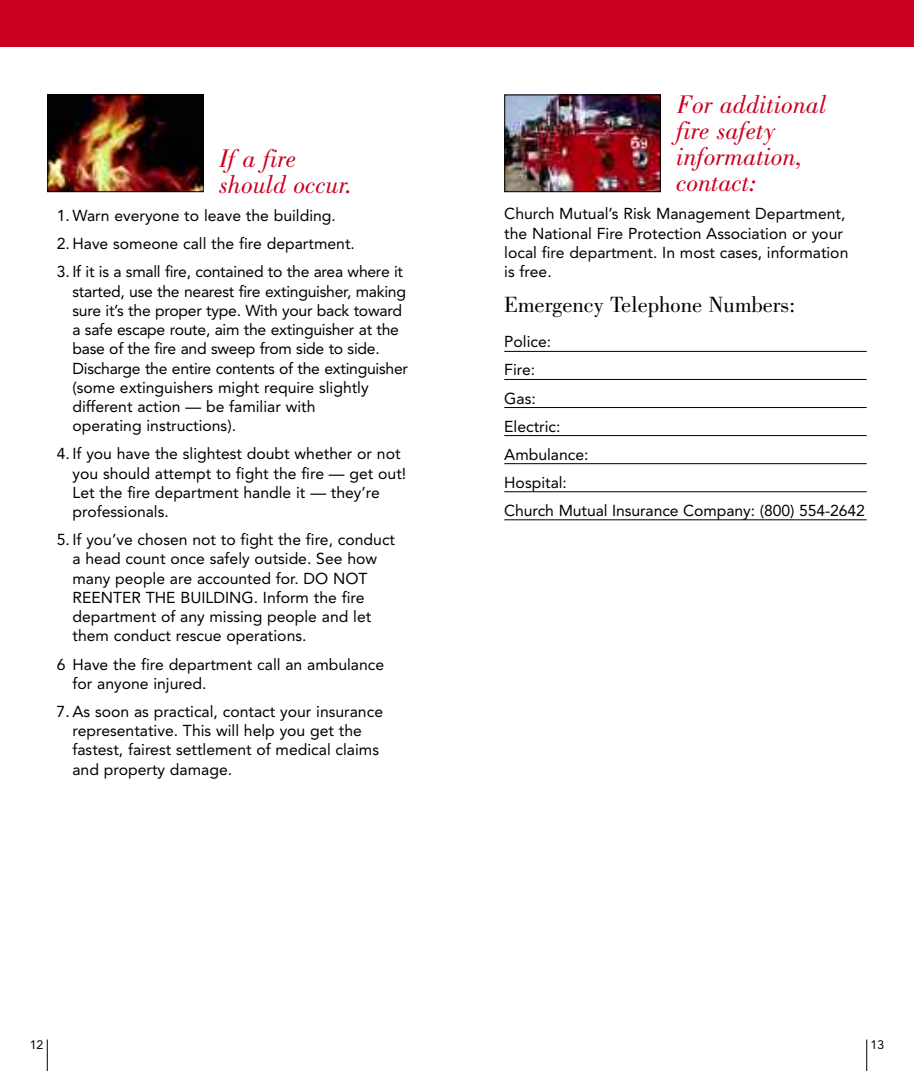
<style>
.page{position:relative;width:914px;height:1071px;background:#fff}
.page>*{position:absolute;margin:0;border:0;box-sizing:border-box;transform-origin:0 0}
.t1{font:italic 26.25px/26.2px "Bodoni";color:#c90021}
.t2{font:22.75px "Bodoni";color:#000}
.t3{font:15.75px/19.2px "Avenir";color:#000}
.t4{font:12.25px "Avenir";color:#000}
</style>
<div class="page">
<div style="left:0;top:0;width:457px;height:47px;background:#c90021"></div>
<hr style="left:47px;top:1040px;width:1px;height:31px;background:#000">
<div style="left:457px;top:0;width:457px;height:47px;background:#c90021"></div>
<hr style="left:866px;top:1040px;width:1px;height:31px;background:#000">
<hr style="left:504px;top:351px;width:362px;height:1px;background:#000">
<hr style="left:504px;top:379px;width:362px;height:1px;background:#000">
<hr style="left:504px;top:407px;width:362px;height:1px;background:#000">
<hr style="left:504px;top:435px;width:362px;height:1px;background:#000">
<hr style="left:504px;top:463px;width:362px;height:1px;background:#000">
<hr style="left:504px;top:491px;width:362px;height:1px;background:#000">
<hr style="left:504px;top:519px;width:362px;height:1px;background:#000">
<img style="left:49px;top:96px;width:153px;height:94px">
<div style="left:47px;top:94px;width:157px;height:98px;border:1px solid #000"></div>
<img style="left:506px;top:96px;width:152px;height:94px">
<div style="left:504px;top:94px;width:156px;height:98px;border:1px solid #000"></div>
<h1 class="t1" style="left:219px;top:148px;width:134px">If a fire should occur.</h1>
<p class="t3" style="left:57px;top:207px;width:281px">1. Warn everyone to leave the building.</p>
<p class="t3" style="left:57px;top:235px;width:300px">2. Have someone call the fire department.</p>
<p class="t3" style="left:72px;top:264px;width:337px;text-indent:-16px">3. If it is a small fire, contained to the area where it started, use the nearest fire extinguisher, making sure it’s the proper type. With your back toward a safe escape route, aim the extinguisher at the base of the fire and sweep from side to side.<br>Discharge the entire contents of the extinguisher (some extinguishers might require slightly different action — be familiar with<br>operating instructions).</p>
<p class="t3" style="left:72px;top:446px;width:335px;text-indent:-16px">4. If you have the slightest doubt whether or not you should attempt to fight the fire — get out!<br>Let the fire department handle it — they’re professionals.</p>
<p class="t3" style="left:72px;top:531px;width:324px;text-indent:-16px">5. If you’ve chosen not to fight the fire, conduct a head count once safely outside. See how many people are accounted for. DO NOT REENTER THE BUILDING. Inform the fire department of any missing people and let them conduct rescue operations.</p>
<p class="t3" style="left:72px;top:656px;width:313px;text-indent:-16px">6 Have the fire department call an ambulance for anyone injured.</p>
<p class="t3" style="left:72px;top:703px;width:312px;text-indent:-16px">7. As soon as practical, contact your insurance representative. This will help you get the fastest, fairest settlement of medical claims and property damage.</p>
<h1 class="t1" style="left:676px;top:93px;width:152px">For additional fire safety information, contact:</h1>
<p class="t3" style="left:504px;top:206px;width:345px">Church Mutual’s Risk Management Department, the National Fire Protection Association or your local fire department. In most cases, information is free.</p>
<h2 class="t2" style="left:504px;top:296px;width:292px">Emergency Telephone Numbers:</h2>
<p class="t3" style="left:504px;top:329px;width:362px;line-height:28px">Police:<br>Fire:<br>Gas:<br>Electric:<br>Ambulance:<br>Hospital:<br>Church Mutual Insurance Company: (800) 554-2642</p>
<p class="t4" style="left:30px;top:1039px;width:15px">12</p>
<p class="t4" style="left:870px;top:1039px;width:15px">13</p>
</div>
